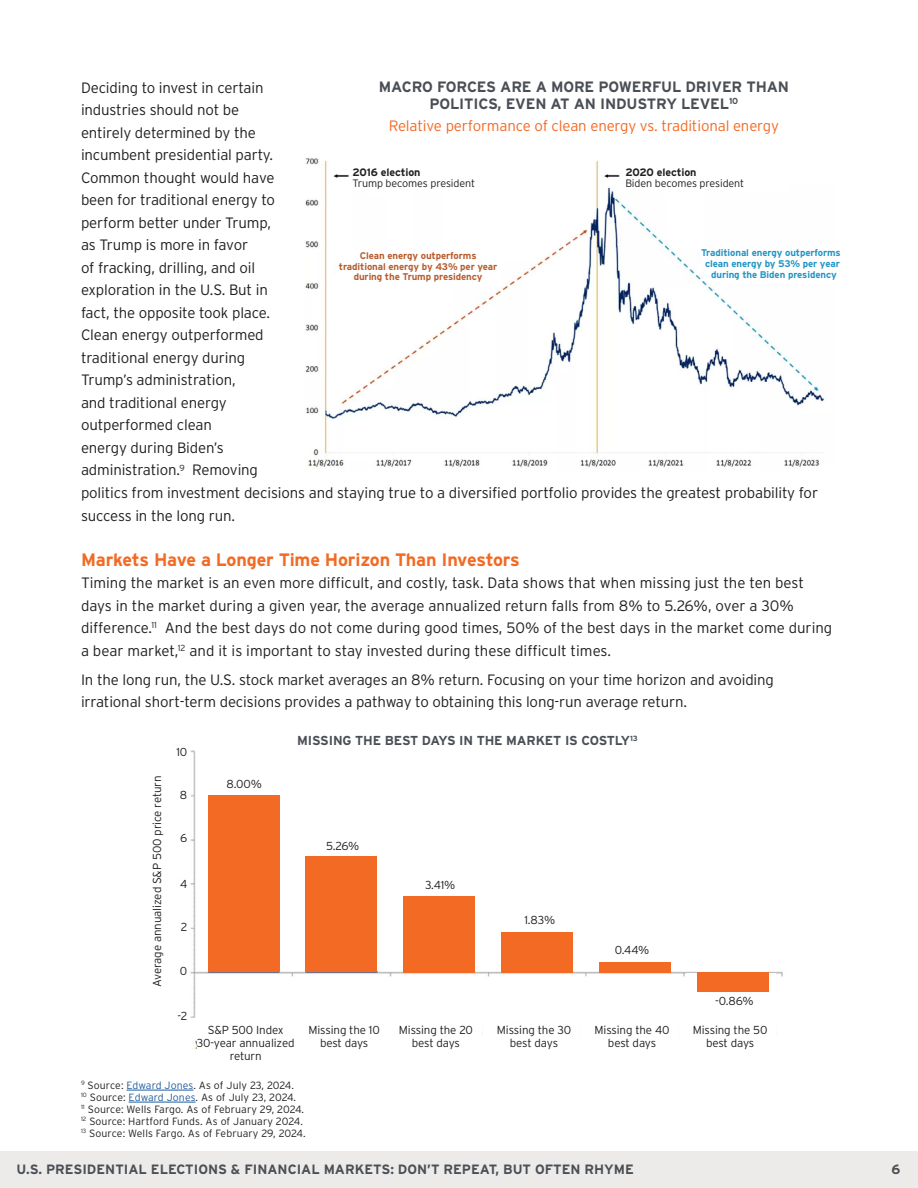
<style>
.page{position:relative;width:918px;height:1188px;background:#fff}
.page>*{position:absolute;margin:0;border:0;box-sizing:border-box;transform-origin:0 0}
.t1{font:700 18px "Interstate";letter-spacing:-.01em;color:#f26a24}
.t2{font:300 15px/22.5px "Interstate";letter-spacing:-.01em;color:#231f20}
.t3{font:700 15px/16.5px "Interstate";letter-spacing:-.01em;color:#4a4f55;text-align:center}
.t4{font:300 15px "Interstate";letter-spacing:-.01em;color:#f26a24}
.t5{font:700 13.5px "Interstate";color:#4a4f55}
.t6{font:700 13.05px "Interstate";letter-spacing:-.01em;color:#4a4f55}
.t7{font:300 11.55px/13px "Interstate";letter-spacing:-.01em;color:#231f20;text-align:center}
.t8{font:300 10.8px "Interstate";letter-spacing:-.01em;color:#231f20}
.t9{font:700 10.8px "Interstate";letter-spacing:-.01em;color:#231f20}
.t10{font:300 10.5px/12px "Interstate";letter-spacing:.01em;color:#231f20}
.t11{font:700 9.75px/10.8px "Interstate";letter-spacing:-.01em;color:#b85d2e;text-align:center}
.t12{font:700 9.75px "Interstate";letter-spacing:-.01em;color:#2395c4}
.s1{color:#215e9e}
</style>
<div class="page">
<div style="left:0;top:1151px;width:918px;height:37px;background:#ebeae9"></div>
<img style="left:305px;top:158px;width:520px;height:309px">
<div style="left:352px;top:167px;width:165px;height:25px;background:#fff"></div>
<div style="left:625px;top:167px;width:165px;height:25px;background:#fff"></div>
<div style="left:336px;top:251px;width:164px;height:36px;background:#fff"></div>
<svg style="left:698px;top:249px;width:127px;height:35px"></svg>
<hr style="left:126px;top:1090px;width:67px;height:1px;background:#215e9e">
<hr style="left:129px;top:1102px;width:67px;height:1px;background:#215e9e">
<img style="left:179px;top:745px;width:604px;height:305px">
<div style="left:197px;top:1024px;width:98px;height:45px;background:#fff"></div>
<div style="left:169px;top:1010px;width:18px;height:14px;background:#fff"></div>
<div style="left:169px;top:966px;width:18px;height:14px;background:#fff"></div>
<div style="left:169px;top:922px;width:18px;height:14px;background:#fff"></div>
<div style="left:169px;top:879px;width:18px;height:14px;background:#fff"></div>
<div style="left:169px;top:833px;width:18px;height:14px;background:#fff"></div>
<div style="left:169px;top:790px;width:18px;height:14px;background:#fff"></div>
<div style="left:201px;top:763px;width:559px;height:208px;background:#fff"></div>
<div style="left:169px;top:747px;width:18px;height:14px;background:#fff"></div>
<div style="left:709px;top:996px;width:51px;height:14px;background:#fff"></div>
<div style="left:298px;top:1024px;width:92px;height:45px;background:#fff"></div>
<div style="left:390px;top:1024px;width:92px;height:45px;background:#fff"></div>
<div style="left:488px;top:1024px;width:92px;height:45px;background:#fff"></div>
<div style="left:586px;top:1024px;width:92px;height:45px;background:#fff"></div>
<div style="left:684px;top:1024px;width:92px;height:45px;background:#fff"></div>
<div style="left:686px;top:973px;width:90px;height:20px;background:#fff"></div>
<div style="left:208px;top:796px;width:72px;height:176px;background:#f26a24"></div>
<div style="left:599px;top:962px;width:72px;height:11px;background:#f26a24"></div>
<div style="left:697px;top:972px;width:72px;height:20px;background:#f26a24"></div>
<div style="left:501px;top:932px;width:72px;height:41px;background:#f26a24"></div>
<div style="left:403px;top:896px;width:72px;height:77px;background:#f26a24"></div>
<div style="left:306px;top:857px;width:71px;height:115px;background:#f26a24"></div>
<p class="t2" style="left:81px;top:76px;width:196px">Deciding to invest in certain industries should not be entirely determined by the incumbent presidential party.<br>Common thought would have been for traditional energy to perform better under Trump, as Trump is more in favor<br>of fracking, drilling, and oil exploration in the U.S. But in fact, the opposite took place.<br>Clean energy outperformed traditional energy during<br>Trump’s administration,<br>and traditional energy outperformed clean<br>energy during Biden’s administration.<sup>9</sup> Removing</p>
<p class="t3" style="left:379px;top:78px;width:412px">MACRO FORCES ARE A MORE POWERFUL DRIVER THAN<br>POLITICS, EVEN AT AN INDUSTRY LEVEL<sup>10</sup></p>
<p class="t4" style="left:389px;top:117px;width:392px">Relative performance of clean energy vs. traditional energy</p>
<p class="t9" style="left:352px;top:166px;width:70px">2016 election</p>
<p class="t8" style="left:352px;top:177px;width:124px">Trump becomes president</p>
<p class="t9" style="left:625px;top:166px;width:73px">2020 election</p>
<p class="t8" style="left:625px;top:177px;width:120px">Biden becomes president</p>
<p class="t11" style="left:339px;top:250px;width:160px">Clean energy outperforms traditional energy by 43% per year during the Trump presidency</p>
<p class="t12" style="left:701px;top:248px;width:141px">Traditional energy outperforms</p>
<p class="t12" style="left:705px;top:258px;width:136px">clean energy by 53% per year</p>
<p class="t12" style="left:711px;top:269px;width:127px">during the Biden presidency</p>
<p class="t2" style="left:81px;top:482px;width:739px">politics from investment decisions and staying true to a diversified portfolio provides the greatest probability for success in the long run.</p>
<p class="t1" style="left:81px;top:549px;width:440px">Markets Have a Longer Time Horizon Than Investors</p>
<p class="t2" style="left:81px;top:571px;width:753px">Timing the market is an even more difficult, and costly, task. Data shows that when missing just the ten best days in the market during a given year, the average annualized return falls from 8% to 5.26%, over a 30% difference.<sup>11</sup> And the best days do not come during good times, 50% of the best days in the market come during a bear market,<sup>12</sup> and it is important to stay invested during these difficult times.</p>
<p class="t2" style="left:81px;top:668px;width:694px">In the long run, the U.S. stock market averages an 8% return. Focusing on your time horizon and avoiding irrational short-term decisions provides a pathway to obtaining this long-run average return.</p>
<p class="t7" style="left:150px;top:987px;width:213px;rotate:-90deg">Average annualized S&amp;P 500 price return</p>
<p class="t7" style="left:176px;top:745px;width:12px">10</p>
<p class="t7" style="left:180px;top:788px;width:9px">8</p>
<p class="t7" style="left:227px;top:777px;width:37px">8.00%</p>
<p class="t6" style="left:297px;top:734px;width:342px">MISSING THE BEST DAYS IN THE MARKET IS COSTLY<sup>13</sup></p>
<p class="t7" style="left:180px;top:831px;width:9px">6</p>
<p class="t7" style="left:180px;top:878px;width:9px">4</p>
<p class="t7" style="left:181px;top:920px;width:8px">2</p>
<p class="t7" style="left:180px;top:964px;width:9px">0</p>
<p class="t7" style="left:178px;top:1009px;width:11px">-2</p>
<p class="t7" style="left:197px;top:1023px;width:99px">S&amp;P 500 Index<br>30-year annualized return</p>
<p class="t7" style="left:326px;top:839px;width:35px">5.26%</p>
<p class="t7" style="left:425px;top:878px;width:32px">3.41%</p>
<p class="t7" style="left:524px;top:914px;width:32px">1.83%</p>
<p class="t7" style="left:615px;top:943px;width:36px">0.44%</p>
<p class="t7" style="left:715px;top:994px;width:40px">-0.86%</p>
<p class="t7" style="left:308px;top:1023px;width:73px">Missing the 10 best days</p>
<p class="t7" style="left:399px;top:1023px;width:76px">Missing the 20 best days</p>
<p class="t7" style="left:497px;top:1023px;width:76px">Missing the 30 best days</p>
<p class="t7" style="left:595px;top:1023px;width:77px">Missing the 40 best days</p>
<p class="t7" style="left:693px;top:1023px;width:76px">Missing the 50 best days</p>
<p class="t10" style="left:81px;top:1079px;width:215px"><sup>9</sup> Source: <span class="s1">Edward Jones</span>. As of July 23, 2024.</p>
<p class="t10" style="left:81px;top:1091px;width:217px"><sup>10</sup> Source: <span class="s1">Edward Jones</span>. As of July 23, 2024.</p>
<p class="t10" style="left:81px;top:1103px;width:226px"><sup>11</sup> Source: Wells Fargo. As of February 29, 2024.<br><sup>12</sup> Source: Hartford Funds. As of January 2024.<br><sup>13</sup> Source: Wells Fargo. As of February 29, 2024.</p>
<p class="t5" style="left:16px;top:1162px;width:619px">U.S. PRESIDENTIAL ELECTIONS &amp; FINANCIAL MARKETS: DON’T REPEAT, BUT OFTEN RHYME</p>
<p class="t5" style="left:891px;top:1162px;width:10px">6</p>
</div>
